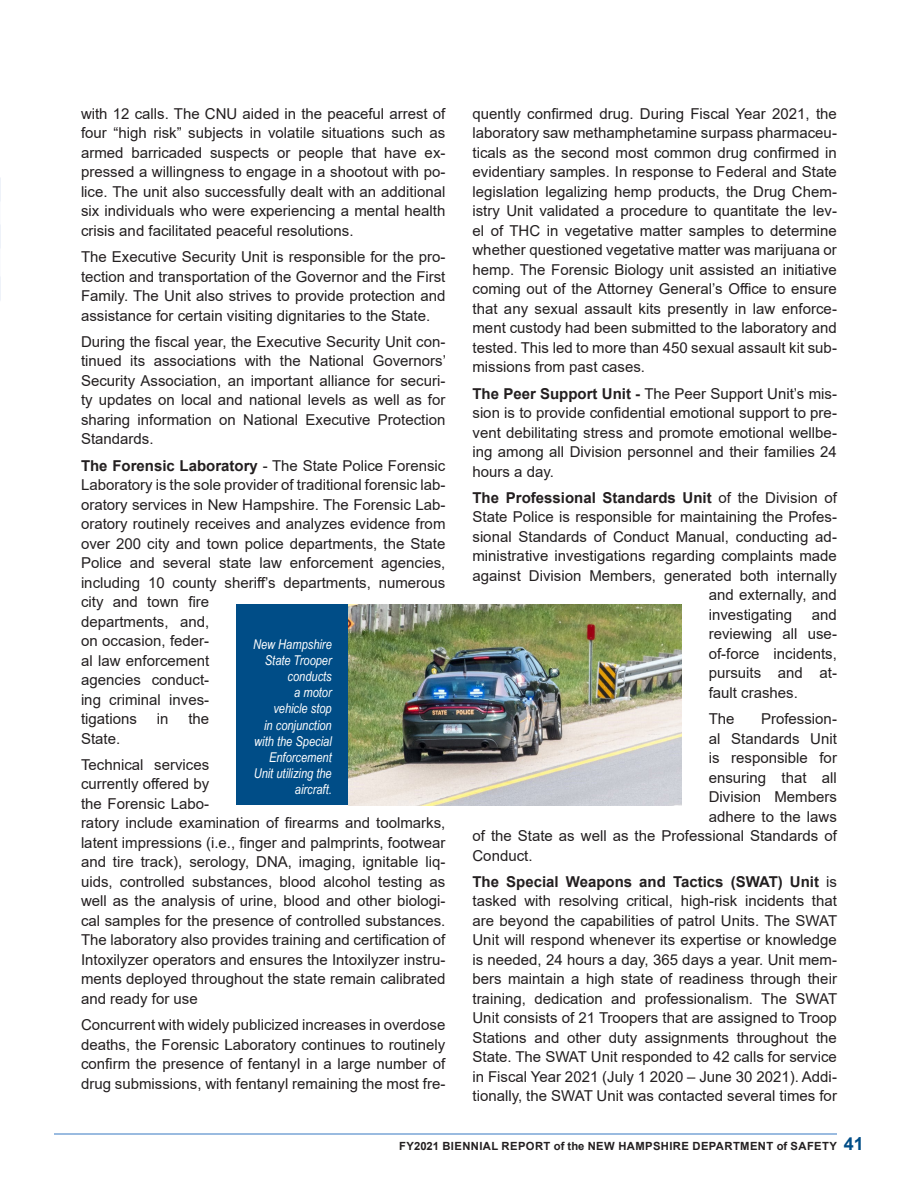
<style>
.page{position:relative;width:918px;height:1188px;background:#fff}
.page>*{position:absolute;margin:0;border:0;box-sizing:border-box;transform-origin:0 0}
.Arial_18_blue{font:15px/19.5px "Arial";color:#231f20;text-align:justify}
.Arial_18_blue-2{font:700 15px "Arial";color:#231f20}
.Arial_11{font:italic 13.5px/16.2px "Arial Narrow";color:#fff;text-align:right}
.t1{font:700 11.25px "Arial";letter-spacing:.035em;color:#231f20}
.s1{font-weight:700}
.s2{font-weight:400}
.s3{font-size:18px;color:#004d87}
</style>
<div class="page">
<hr style="left:54px;top:1133px;width:783px;height:2px;background:#7aa5d7">
<div style="left:236px;top:605px;width:446px;height:200px;background:#004d87"></div>
<img style="left:348px;top:605px;width:334px;height:200px">
<p class="Arial_18_blue" style="left:81px;top:104px;width:366px">with 12 calls. The CNU aided in the peaceful arrest of four “high risk” subjects in volatile situations such as armed barricaded suspects or people that have ex&shy;pressed a willingness to engage in a shootout with po&shy;lice. The unit also successfully dealt with an additional six individuals who were experiencing a mental health crisis and facilitated peaceful resolutions.</p>
<p class="Arial_18_blue" style="left:81px;top:247px;width:366px">The Executive Security Unit is responsible for the pro&shy;tection and transportation of the Governor and the First Family. The Unit also strives to provide protection and assistance for certain visiting dignitaries to the State.</p>
<p class="Arial_18_blue" style="left:81px;top:332px;width:367px">During the fiscal year, the Executive Security Unit con&shy;tinued its associations with the National Governors’ Security Association, an important alliance for securi&shy;ty updates on local and national levels as well as for sharing information on National Executive Protection Standards.</p>
<p class="Arial_18_blue" style="left:81px;top:456px;width:366px;text-align:left"><span class="s1">The Forensic Laboratory</span> - The State Police Forensic Laboratory is the sole provider of traditional forensic lab&shy;oratory services in New Hampshire. The Forensic Lab&shy;oratory routinely receives and analyzes evidence from over 200 city and town police departments, the State Police and several state law enforcement agencies, including 10 county sheriff’s departments, numerous city and town fire<br>departments, and,<br>on occasion, feder-<br>al law enforcement<br>agencies conduct-<br>ing criminal inves-<br>tigations</p>
<p class="Arial_11" style="left:253px;top:636px;width:80px">New Hampshire<br>State Trooper conducts<br>a motor<br>vehicle stop<br>in conjunction with the Special<br>Enforcement<br>Unit utilizing the aircraft.</p>
<p class="Arial_18_blue" style="left:157px;top:709px;width:13px">in</p>
<p class="Arial_18_blue" style="left:188px;top:709px;width:22px">the</p>
<p class="Arial_18_blue" style="left:81px;top:729px;width:41px">State.</p>
<p class="Arial_18_blue" style="left:81px;top:755px;width:366px;text-align:left">Technical services<br>currently offered by<br>the Forensic Labo-<br>ratory include examination of firearms and toolmarks, latent impressions (i.e., finger and palmprints, footwear and tire track), serology, DNA, imaging, ignitable liq&shy;uids, controlled substances, blood alcohol testing as well as the analysis of urine, blood and other biologi&shy;cal samples for the presence of controlled substances.<br>The laboratory also provides training and certification of Intoxilyzer operators and ensures the Intoxilyzer instru&shy;ments deployed throughout the state remain calibrated and ready for use</p>
<p class="Arial_18_blue" style="left:81px;top:1015px;width:366px">Concurrent with widely publicized increases in overdose deaths, the Forensic Laboratory continues to routinely confirm the presence of fentanyl in a large number of drug submissions, with fentanyl remaining the most fre-</p>
<p class="Arial_18_blue" style="left:472px;top:104px;width:366px">quently confirmed drug. During Fiscal Year 2021, the laboratory saw methamphetamine surpass pharmaceu&shy;ticals as the second most common drug confirmed in evidentiary samples. In response to Federal and State legislation legalizing hemp products, the Drug Chem&shy;istry Unit validated a procedure to quantitate the lev&shy;el of THC in vegetative matter samples to determine whether questioned vegetative matter was marijuana or hemp. The Forensic Biology unit assisted an initiative coming out of the Attorney General’s Office to ensure that any sexual assault kits presently in law enforce&shy;ment custody had been submitted to the laboratory and tested. This led to more than 450 sexual assault kit sub&shy;missions from past cases.</p>
<p class="Arial_18_blue" style="left:472px;top:384px;width:366px"><span class="s1">The Peer Support Unit -</span> The Peer Support Unit’s mis&shy;sion is to provide confidential emotional support to pre&shy;vent debilitating stress and promote emotional wellbe&shy;ing among all Division personnel and their families 24 hours a day.</p>
<p class="Arial_18_blue-2" style="left:472px;top:487px;width:366px">The Professional Standards Unit <span class="s2">of the Division of</span></p>
<p class="Arial_18_blue" style="left:472px;top:507px;width:366px">State Police is responsible for maintaining the Profes-</p>
<p class="Arial_18_blue" style="left:472px;top:527px;width:366px">sional Standards of Conduct Manual, conducting ad-</p>
<p class="Arial_18_blue" style="left:472px;top:546px;width:366px">ministrative investigations regarding complaints made</p>
<p class="Arial_18_blue" style="left:472px;top:566px;width:366px">against Division Members, generated both internally</p>
<p class="Arial_18_blue" style="left:709px;top:585px;width:130px">and externally, and</p>
<p class="Arial_18_blue" style="left:709px;top:605px;width:85px">investigating</p>
<p class="Arial_18_blue" style="left:709px;top:605px;width:130px;text-indent:103px">and reviewing all use&shy;of-force incidents, pursuits and at&shy;fault crashes.</p>
<p class="Arial_18_blue" style="left:709px;top:709px;width:27px">The</p>
<p class="Arial_18_blue" style="left:761px;top:709px;width:77px">Profession-</p>
<p class="Arial_18_blue" style="left:709px;top:729px;width:130px">al Standards Unit</p>
<p class="Arial_18_blue" style="left:709px;top:748px;width:130px">is responsible for</p>
<p class="Arial_18_blue" style="left:709px;top:768px;width:130px">ensuring that all</p>
<p class="Arial_18_blue" style="left:709px;top:787px;width:130px">Division Members</p>
<p class="Arial_18_blue" style="left:709px;top:807px;width:130px">adhere to the laws</p>
<p class="Arial_18_blue" style="left:472px;top:826px;width:366px">of the State as well as the Professional Standards of</p>
<p class="Arial_18_blue" style="left:472px;top:846px;width:62px">Conduct.</p>
<p class="Arial_18_blue" style="left:472px;top:872px;width:366px"><span class="s1">The Special Weapons and Tactics (SWAT) Unit</span> is tasked with resolving critical, high-risk incidents that are beyond the capabilities of patrol Units. The SWAT Unit will respond whenever its expertise or knowledge is needed, 24 hours a day, 365 days a year. Unit mem&shy;bers maintain a high state of readiness through their training, dedication and professionalism. The SWAT Unit consists of 21 Troopers that are assigned to Troop Stations and other duty assignments throughout the State. The SWAT Unit responded to 42 calls for service in Fiscal Year 2021 (July 1 2020 – June 30 2021). Addi&shy;tionally, the SWAT Unit was contacted several times for</p>
<p class="t1" style="left:399px;top:1138px;width:466px">FY2021 BIENNIAL REPORT of the NEW HAMPSHIRE DEPARTMENT of SAFETY <span class="s3">41</span></p>
</div>
